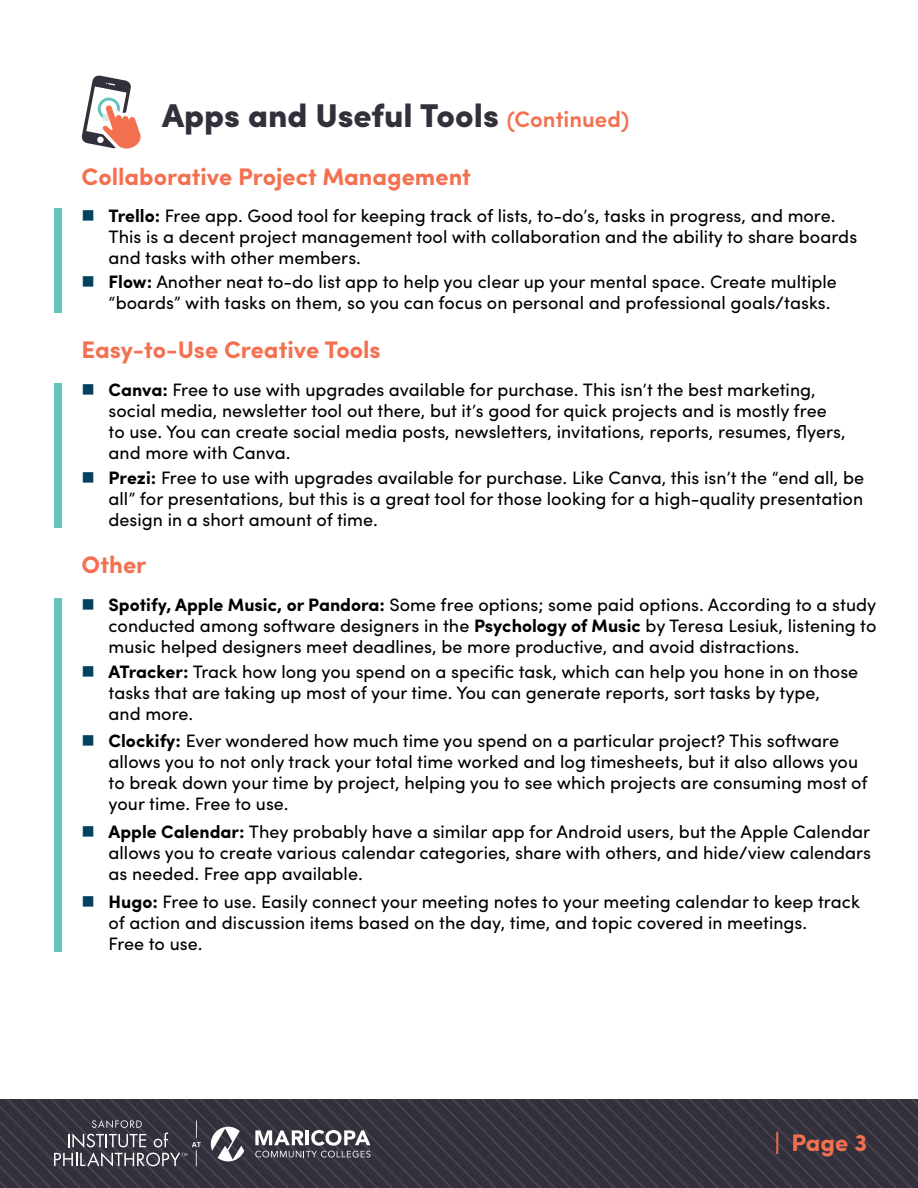
<style>
.page{position:relative;width:918px;height:1188px;background:#fff}
.page>*{position:absolute;margin:0;border:0;box-sizing:border-box;transform-origin:0 0}
.t1{font:900 33px "Sofia Pro";color:#33303c}
.t2{font:700 24px "Sofia Pro";color:#f37050}
.t3{font:18px/21px "Sofia Pro";color:#000}
.s1{font-weight:600;font-size:22.5px;color:#f37050}
.s2{color:#01425f}
.s3{font-weight:700}
.s4{font-weight:900}
</style>
<div class="page">
<svg style="left:81px;top:76px;width:60px;height:73px"></svg>
<img style="left:0;top:1099px;width:918px;height:89px">
<div style="left:54px;top:208px;width:8px;height:105px;background:#66c4bd"></div>
<div style="left:54px;top:383px;width:8px;height:144px;background:#66c4bd"></div>
<div style="left:54px;top:598px;width:8px;height:353px;background:#66c4bd"></div>
<svg style="left:211px;top:1127px;width:33px;height:34px"></svg>
<svg style="left:255px;top:1130px;width:115px;height:28px"></svg>
<svg style="left:54px;top:1120px;width:147px;height:47px;background:#54515b"></svg>
<p class="t1" style="left:162px;top:90px;width:469px">Apps and Useful Tools <span class="s1">(Continued)</span></p>
<p class="t2" style="left:82px;top:158px;width:391px">Collaborative Project Management</p>
<p class="t3" style="left:109px;top:204px;width:750px;text-indent:-27px"><span class="s2">■</span> <span class="s3">Trello:</span> Free app. Good tool for keeping track of lists, to-do’s, tasks in progress, and more.<br>This is a decent project management tool with collaboration and the ability to share boards and tasks with other members.</p>
<p class="t3" style="left:109px;top:270px;width:730px;text-indent:-27px"><span class="s2">■</span> <span class="s3">Flow:</span> Another neat to-do list app to help you clear up your mental space. Create multiple “boards” with tasks on them, so you can focus on personal and professional goals/tasks.</p>
<p class="t2" style="left:82px;top:331px;width:301px">Easy-to-Use Creative Tools</p>
<p class="t3" style="left:109px;top:378px;width:739px;text-indent:-27px"><span class="s2">■</span> <span class="s3">Canva:</span> Free to use with upgrades available for purchase. This isn’t the best marketing, social media, newsletter tool out there, but it’s good for quick projects and is mostly free to use. You can create social media posts, newsletters, invitations, reports, resumes, flyers, and more with Canva.</p>
<p class="t3" style="left:109px;top:466px;width:757px;text-align:justify;text-indent:-27px"><span class="s2">■</span> <span class="s3">Prezi:</span> Free to use with upgrades available for purchase. Like Canva, this isn’t the “end all, be all” for presentations, but this is a great tool for those looking for a high-quality presentation design in a short amount of time.</p>
<p class="t2" style="left:82px;top:546px;width:66px">Other</p>
<p class="t3" style="left:109px;top:593px;width:769px;text-align:justify;text-indent:-27px"><span class="s2">■</span> <span class="s3">Spotify, Apple Music, or Pandora:</span> Some free options; some paid options. According to a study conducted among software designers in the <span class="s3">Psychology of Music</span> by Teresa Lesiuk, listening to music helped designers meet deadlines, be more productive, and avoid distractions.</p>
<p class="t3" style="left:109px;top:660px;width:751px;text-indent:-27px"><span class="s2">■</span> <span class="s3">ATracker:</span> Track how long you spend on a specific task, which can help you hone in on those tasks that are taking up most of your time. You can generate reports, sort tasks by type,<br>and more.</p>
<p class="t3" style="left:109px;top:729px;width:761px;text-indent:-27px"><span class="s2">■</span> <span class="s3">Clockify:</span> Ever wondered how much time you spend on a particular project? This software allows you to not only track your total time worked and log timesheets, but it also allows you to break down your time by project, helping you to see which projects are consuming most of your time. Free to use.</p>
<p class="t3" style="left:109px;top:820px;width:764px;text-align:justify;text-indent:-27px"><span class="s2">■</span> <span class="s3">Apple Calendar:</span> They probably have a similar app for Android users, but the Apple Calendar allows you to create various calendar categories, share with others, and hide/view calendars as needed. Free app available.</p>
<p class="t3" style="left:109px;top:890px;width:753px;text-indent:-27px"><span class="s2">■</span> <span class="s3">Hugo:</span> Free to use. Easily connect your meeting notes to your meeting calendar to keep track of action and discussion items based on the day, time, and topic covered in meetings.<br>Free to use.</p>
<p class="t2" style="left:775px;top:1124px;width:94px"><span class="s4">|</span> Page 3</p>
</div>
